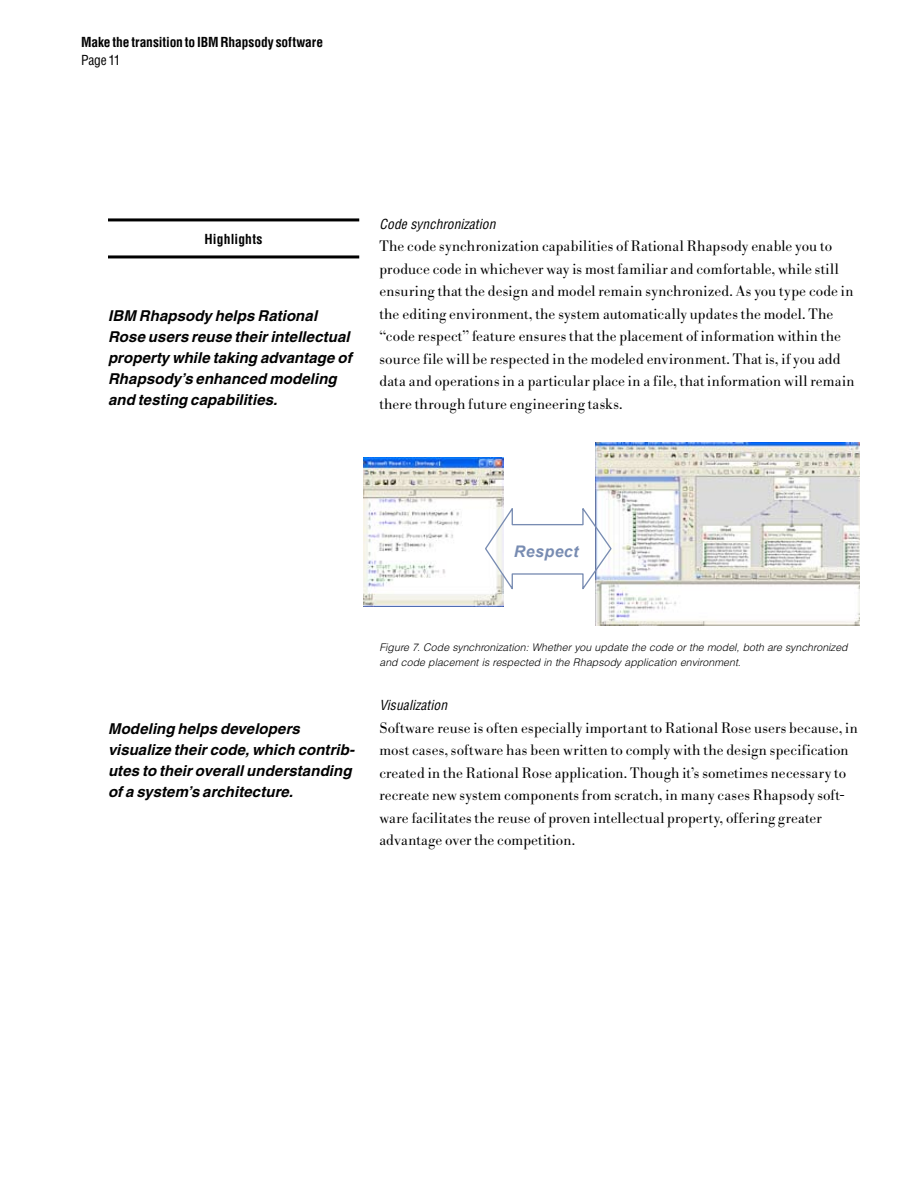
<style>
.page{position:relative;width:918px;height:1188px;background:#fff}
.page>*{position:absolute;margin:0;border:0;box-sizing:border-box;transform-origin:0 0}
.t1{font:italic 700 16.05px "Arial";letter-spacing:.025em;color:#788cb2}
.WP_Body_Text__Bodoni{font:15px/22.5px "IBM Bodoni BE Light";letter-spacing:.01em;color:#000}
.WP_Body_Text__Bodoni-2{font:italic 700 15px/21px "Helvetica";letter-spacing:.005em;color:#000}
.WP_Highlights_Headin{font:700 condensed 13.5px "Helvetica";letter-spacing:-.005em;color:#000}
.WP_Body_Secondary_He{font:italic condensed 13.5px "Helvetica";letter-spacing:.01em;color:#000}
.t2{font:condensed 13.5px "Helvetica";letter-spacing:-.015em;color:#000}
.WP_Body_Caption__Hel{font:italic 300 10.5px/15px "Helvetica";letter-spacing:.005em;color:#000}
</style>
<div class="page">
<hr style="left:108px;top:218px;width:251px;height:3px;background:#000">
<hr style="left:108px;top:255px;width:251px;height:3px;background:#000">
<svg style="left:363px;top:443px;width:497px;height:183px"></svg>
<p class="WP_Highlights_Headin" style="left:81px;top:34px;width:244px">Make the transition to IBM Rhapsody software</p>
<p class="t2" style="left:81px;top:52px;width:41px">Page 11</p>
<p class="WP_Highlights_Headin" style="left:205px;top:231px;width:60px">Highlights</p>
<p class="WP_Body_Text__Bodoni-2" style="left:108px;top:305px;width:245px">IBM Rhapsody helps Rational<br>Rose users reuse their intellectual property while taking advantage of<br>Rhapsody’s enhanced modeling and testing capabilities.</p>
<p class="WP_Body_Secondary_He" style="left:380px;top:215px;width:118px">Code synchronization</p>
<p class="WP_Body_Text__Bodoni" style="left:380px;top:235px;width:477px">The code synchronization capabilities of Rational Rhapsody enable you to produce code in whichever way is most familiar and comfortable, while still ensuring that the design and model remain synchronized. As you type code in the editing environment, the system automatically updates the model. The “code respect” feature ensures that the placement of information within the source file will be respected in the modeled environment. That is, if you add data and operations in a particular place in a file, that information will remain there through future engineering tasks.</p>
<p class="t1" style="left:514px;top:546px;width:66px">Respect</p>
<p class="WP_Body_Text__Bodoni-2" style="left:108px;top:718px;width:248px">Modeling helps developers visualize their code, which contrib&shy;utes to their overall understanding of a system’s architecture.</p>
<p class="WP_Body_Caption__Hel" style="left:380px;top:640px;width:470px">Figure 7. Code synchronization: Whether you update the code or the model, both are synchronized and code placement is respected in the Rhapsody application environment.</p>
<p class="WP_Body_Secondary_He" style="left:380px;top:697px;width:69px">Visualization</p>
<p class="WP_Body_Text__Bodoni" style="left:380px;top:717px;width:480px">Software reuse is often especially important to Rational Rose users because, in most cases, software has been written to comply with the design specification created in the Rational Rose application. Though it’s sometimes necessary to recreate new system components from scratch, in many cases Rhapsody soft&shy;ware facilitates the reuse of proven intellectual property, offering greater advantage over the competition.</p>
</div>
